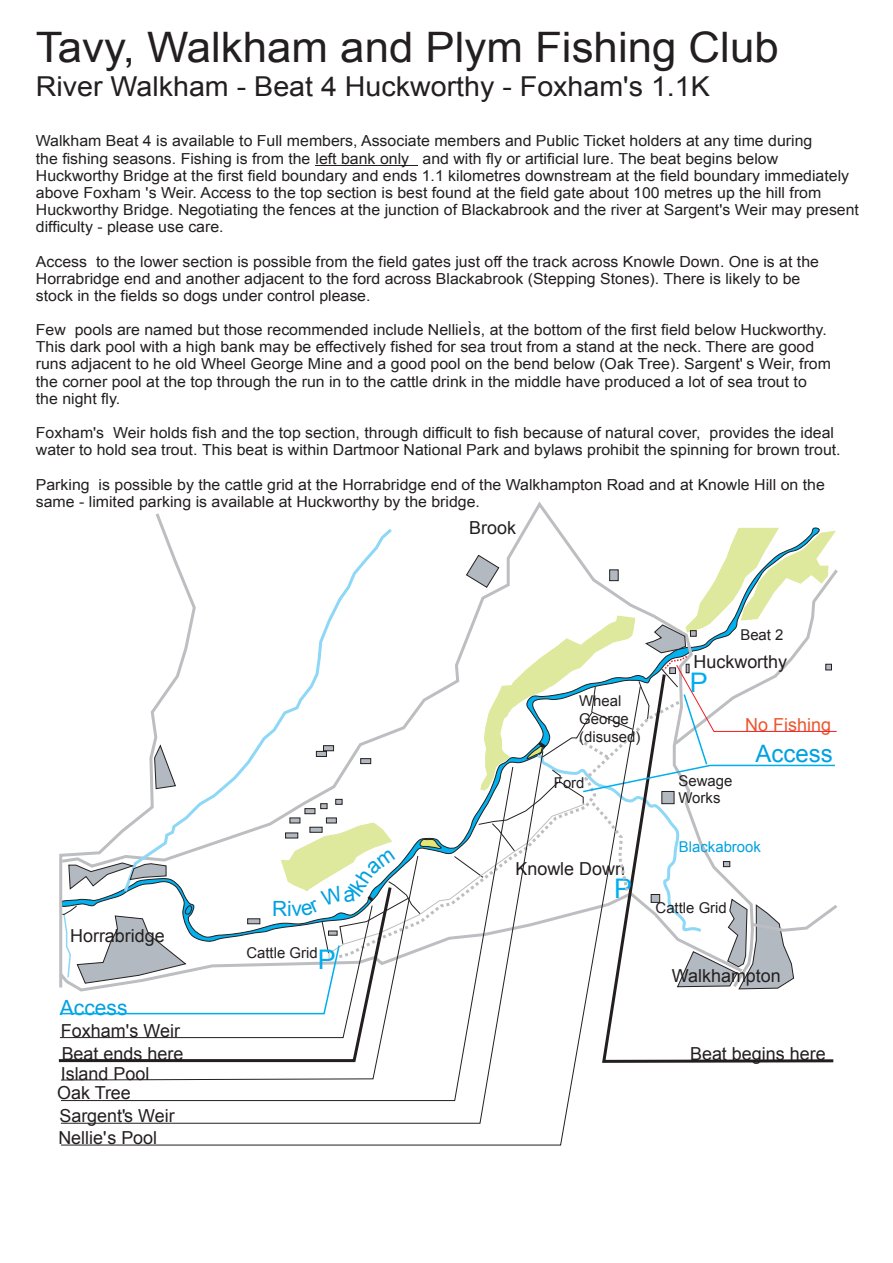
<style>
.page{position:relative;width:893px;height:1263px;background:#fff}
.page>*{position:absolute;margin:0;border:0;box-sizing:border-box;transform-origin:0 0}
.t1{font:42px "Arial";color:#231f20;scale:1.04 1}
.t2{font:27.45px "Arial";color:#231f20;scale:1.04 1}
.t3{font:27px "Arial";color:#00aeef}
.t4{font:24px "Arial";color:#00a1e0}
.t5{font:21px "Arial";color:#00a1e0}
.t6{font:18px "Arial";color:#231f20}
.t7{font:18px "Arial";color:#ec562e}
.t8{font:15.3px/17.1px "Arial";color:#231f20;scale:1.04 1}
.t9{font:14.85px/18px "Arial";color:#231f20}
.t10{font:14.85px "Arial";color:#00a1e0}
</style>
<div class="page">
<img style="left:727px;top:528px;width:52px;height:27px">
<img style="left:740px;top:531px;width:96px;height:24px">
<svg style="left:641px;top:1059px;width:193px;height:4px"></svg>
<hr style="left:315px;top:165px;width:103px;height:1px;background:#231f20">
<svg style="left:60px;top:1038px;width:581px;height:108px"></svg>
<svg style="left:60px;top:1038px;width:453px;height:63px"></svg>
<svg style="left:60px;top:1038px;width:359px;height:43px"></svg>
<svg style="left:59px;top:555px;width:779px;height:483px"></svg>
<h1 class="t1" style="left:36px;top:24px;width:715px">Tavy, Walkham and Plym Fishing Club</h1>
<h2 class="t2" style="left:36px;top:71px;width:649px">River Walkham - Beat 4 Huckworthy - Foxham's 1.1K</h2>
<p class="t8" style="left:36px;top:133px;width:748px">Walkham Beat 4 is available to Full members, Associate members and Public Ticket holders at any time during the fishing seasons. Fishing is from the left bank only</p>
<p class="t8" style="left:36px;top:150px;width:793px;text-indent:387px">and with fly or artificial lure. The beat begins below Huckworthy Bridge at the first field boundary and ends 1.1 kilometres downstream at the field boundary immediately above Foxham 's Weir. Access to the top section is best found at the field gate about 100 metres up the hill from Huckworthy Bridge. Negotiating the fences at the junction of Blackabrook and the river at Sargent's Weir may present difficulty - please use care.</p>
<p class="t8" style="left:36px;top:253px;width:754px;text-indent:60px">to the lower section is possible from the field gates just off the track across Knowle Down. One is at the<br>Horrabridge end and another adjacent to the ford across Blackabrook (Stepping Stones). There is likely to be stock in the fields so dogs under control please.</p>
<p class="t8" style="left:36px;top:321px;width:766px">Few pools are named but those recommended include NellieÌs, at the bottom of the first field below Huckworthy.<br>This dark pool with a high bank may be effectively fished for sea trout from a stand at the neck. There are good runs adjacent to he old Wheel George Mine and a good pool on the bend below (Oak Tree). Sargent' s Weir, from the corner pool at the top through the run in to the cattle drink in the middle have produced a lot of sea trout to the night fly.</p>
<p class="t8" style="left:36px;top:424px;width:775px">Foxham's Weir holds fish and the top section, through difficult to fish because of natural cover, provides the ideal water to hold sea trout. This beat is within Dartmoor National Park and bylaws prohibit the spinning for brown trout.</p>
<p class="t8" style="left:36px;top:476px;width:760px;text-indent:63px">is possible by the cattle grid at the Horrabridge end of the Walkhampton Road and at Knowle Hill on the same - limited parking is available at Huckworthy by the bridge.</p>
<p class="t8" style="left:36px;top:253px;width:51px">Access</p>
<p class="t8" style="left:36px;top:476px;width:53px">Parking</p>
<p class="t6" style="left:70px;top:926px;width:96px">Horrabridge</p>
<h3 class="t5" style="left:60px;top:995px;width:69px">Access</h3>
<p class="t6" style="left:61px;top:1020px;width:121px">Foxham's Weir</p>
<h3 class="t5" style="left:272px;top:897px;width:21px">Ri</h3>
<p class="t9" style="left:246px;top:944px;width:73px">Cattle Grid</p>
<h3 class="t3" style="left:318px;top:945px;width:20px">P</h3>
<p class="t6" style="left:469px;top:518px;width:48px">Brook</p>
<p class="t9" style="left:579px;top:692px;width:63px">Wheal<br>George (disused)</p>
<p class="t9" style="left:554px;top:774px;width:32px">Ford</p>
<p class="t6" style="left:515px;top:858px;width:111px">Knowle Down</p>
<h3 class="t3" style="left:614px;top:873px;width:20px">P</h3>
<p class="t9" style="left:740px;top:626px;width:45px">Beat 2</p>
<p class="t6" style="left:693px;top:651px;width:95px">Huckworthy</p>
<h3 class="t3" style="left:690px;top:667px;width:20px">P</h3>
<p class="t7" style="left:745px;top:715px;width:87px">No Fishing</p>
<h3 class="t4" style="left:755px;top:740px;width:79px">Access</h3>
<p class="t9" style="left:678px;top:771px;width:55px">Sewage<br>Works</p>
<p class="t10" style="left:679px;top:839px;width:84px">Blackabrook</p>
<p class="t9" style="left:655px;top:899px;width:73px">Cattle Grid</p>
<p class="t6" style="left:672px;top:965px;width:110px">Walkhampton</p>
<p class="t6" style="left:62px;top:1044px;width:123px">Beat ends here</p>
<p class="t6" style="left:690px;top:1043px;width:137px">Beat begins here</p>
<p class="t6" style="left:61px;top:1064px;width:90px">Island Pool</p>
<p class="t6" style="left:57px;top:1083px;width:75px">Oak Tree</p>
<p class="t6" style="left:59px;top:1105px;width:117px">Sargent's Weir</p>
<p class="t6" style="left:58px;top:1127px;width:100px">Nellie's Pool</p>
</div>
